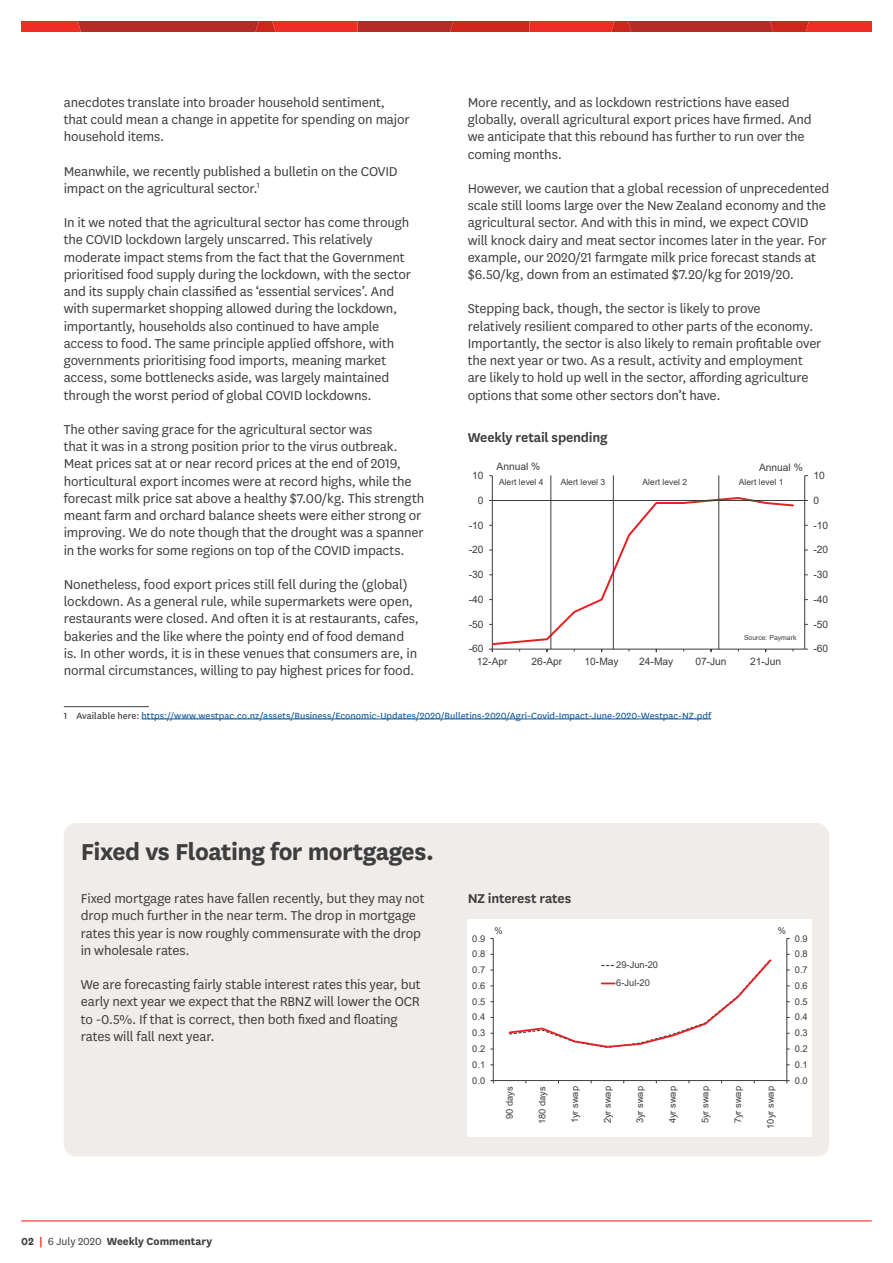
<style>
.page{position:relative;width:893px;height:1263px;background:#fff}
.page>*{position:absolute;margin:0;border:0;box-sizing:border-box;transform-origin:0 0}
.t1{font:700 27px "National LF";letter-spacing:-.02em;color:#3e3e3f}
.t2{font:15px/17.2px "National LF";letter-spacing:-.01em;color:#3e3e3f}
.t3{font:600 15px "National LF";letter-spacing:-.01em;color:#3e3e3f}
.t4{font:700 12px "National LF";letter-spacing:-.005em;color:#3e3e3f}
.t5{font:10.5px "National LF";color:#175d9e}
.t6{font:10.2px "Arial";letter-spacing:-.005em;color:#3b3c3c}
.t7{font:9.3px/18px "Arial";color:#3b3c3c}
.t8{font:8.55px "Arial";letter-spacing:.005em;color:#3b3c3c}
.t9{font:6.9px "Arial";letter-spacing:.005em;color:#3b3c3c}
.s1{color:#3e3e3f}
.s2{color:#ee2e22}
.s3{font-weight:400}
</style>
<div class="page">
<hr style="left:21px;top:1220px;width:851px;height:1px;background:#ee2e22">
<svg style="left:21px;top:21px;width:851px;height:11px"></svg>
<hr style="left:64px;top:706px;width:85px;height:1px;background:#3e3e3f">
<hr style="left:141px;top:719px;width:570px;height:1px;background:#175d9e">
<hr style="left:804px;top:476px;width:1px;height:173px;background:#3b3c3c">
<hr style="left:492px;top:476px;width:1px;height:173px;background:#3b3c3c">
<hr style="left:492px;top:649px;width:313px;height:1px;background:#3b3c3c">
<svg style="left:492px;top:496px;width:302px;height:150px"></svg>
<hr style="left:551px;top:476px;width:1px;height:173px;background:#3b3c3c">
<hr style="left:613px;top:476px;width:1px;height:173px;background:#3b3c3c">
<hr style="left:718px;top:476px;width:1px;height:173px;background:#3b3c3c">
<hr style="left:492px;top:500px;width:313px;height:1px;background:#3b3c3c">
<div style="left:64px;top:823px;width:765px;height:334px;background:#f0ece9;border-radius:13px"></div>
<div style="left:468px;top:919px;width:344px;height:218px;background:#fff"></div>
<hr style="left:787px;top:938px;width:1px;height:142px;background:#3b3c3c">
<hr style="left:493px;top:938px;width:1px;height:142px;background:#3b3c3c">
<hr style="left:493px;top:1080px;width:294px;height:1px;background:#3b3c3c">
<svg style="left:508px;top:959px;width:264px;height:89px"></svg>
<p class="t2" style="left:64px;top:93px;width:347px">anecdotes translate into broader household sentiment, that could mean a change in appetite for spending on major household items.</p>
<p class="t2" style="left:64px;top:162px;width:335px">Meanwhile, we recently published a bulletin on the COVID impact on the agricultural sector.<sup>1</sup></p>
<p class="t2" style="left:64px;top:213px;width:349px">In it we noted that the agricultural sector has come through the COVID lockdown largely unscarred. This relatively moderate impact stems from the fact that the Government prioritised food supply during the lockdown, with the sector and its supply chain classified as ‘essential services’. And with supermarket shopping allowed during the lockdown, importantly, households also continued to have ample access to food. The same principle applied offshore, with governments prioritising food imports, meaning market access, some bottlenecks aside, was largely maintained through the worst period of global COVID lockdowns.</p>
<p class="t2" style="left:64px;top:420px;width:362px">The other saving grace for the agricultural sector was<br>that it was in a strong position prior to the virus outbreak.<br>Meat prices sat at or near record prices at the end of 2019, horticultural export incomes were at record highs, while the forecast milk price sat above a healthy $7.00/kg. This strength meant farm and orchard balance sheets were either strong or improving. We do note though that the drought was a spanner in the works for some regions on top of the COVID impacts.</p>
<p class="t2" style="left:64px;top:575px;width:357px">Nonetheless, food export prices still fell during the (global) lockdown. As a general rule, while supermarkets were open, restaurants were closed. And often it is at restaurants, cafes, bakeries and the like where the pointy end of food demand is. In other words, it is in these venues that consumers are, in normal circumstances, willing to pay highest prices for food.</p>
<p class="t5" style="left:64px;top:708px;width:649px"><span class="s1">1 Available here:</span> https://www.westpac.co.nz/assets/Business/Economic-Updates/2020/Bulletins-2020/Agri-Covid-Impact-June-2020-Westpac-NZ.pdf</p>
<p class="t2" style="left:468px;top:93px;width:345px">More recently, and as lockdown restrictions have eased globally, overall agricultural export prices have firmed. And we anticipate that this rebound has further to run over the coming months.</p>
<p class="t2" style="left:468px;top:179px;width:363px">However, we caution that a global recession of unprecedented scale still looms large over the New Zealand economy and the agricultural sector. And with this in mind, we expect COVID will knock dairy and meat sector incomes later in the year. For example, our 2020/21 farmgate milk price forecast stands at $6.50/kg, down from an estimated $7.20/kg for 2019/20.</p>
<p class="t2" style="left:468px;top:299px;width:355px">Stepping back, though, the sector is likely to prove<br>relatively resilient compared to other parts of the economy.<br>Importantly, the sector is also likely to remain profitable over the next year or two. As a result, activity and employment are likely to hold up well in the sector, affording agriculture options that some other sectors don’t have.</p>
<p class="t3" style="left:468px;top:427px;width:141px">Weekly retail spending</p>
<p class="t6" style="left:496px;top:460px;width:45px">Annual %</p>
<p class="t6" style="left:759px;top:461px;width:45px">Annual %</p>
<p class="t6" style="left:472px;top:468px;width:13px">10</p>
<p class="t6" style="left:813px;top:468px;width:13px">10</p>
<p class="t8" style="left:499px;top:476px;width:46px">Alert level 4</p>
<p class="t8" style="left:561px;top:476px;width:46px">Alert level 3</p>
<p class="t8" style="left:643px;top:476px;width:46px">Alert level 2</p>
<p class="t8" style="left:739px;top:476px;width:46px">Alert level 1</p>
<p class="t6" style="left:478px;top:493px;width:7px">0</p>
<p class="t6" style="left:813px;top:493px;width:7px">0</p>
<p class="t6" style="left:469px;top:518px;width:16px">-10</p>
<p class="t6" style="left:813px;top:518px;width:16px">-10</p>
<p class="t6" style="left:469px;top:543px;width:16px">-20</p>
<p class="t6" style="left:813px;top:543px;width:16px">-20</p>
<p class="t6" style="left:469px;top:567px;width:16px">-30</p>
<p class="t6" style="left:813px;top:567px;width:16px">-30</p>
<p class="t6" style="left:469px;top:592px;width:16px">-40</p>
<p class="t6" style="left:813px;top:592px;width:16px">-40</p>
<p class="t6" style="left:469px;top:617px;width:16px">-50</p>
<p class="t6" style="left:813px;top:617px;width:16px">-50</p>
<p class="t9" style="left:744px;top:633px;width:54px">Source: Paymark</p>
<p class="t6" style="left:469px;top:642px;width:16px">-60</p>
<p class="t6" style="left:813px;top:642px;width:16px">-60</p>
<p class="t6" style="left:477px;top:654px;width:32px">12-Apr</p>
<p class="t6" style="left:532px;top:654px;width:32px">26-Apr</p>
<p class="t6" style="left:585px;top:654px;width:36px">10-May</p>
<p class="t6" style="left:639px;top:654px;width:36px">24-May</p>
<p class="t6" style="left:695px;top:654px;width:33px">07-Jun</p>
<p class="t6" style="left:750px;top:654px;width:33px">21-Jun</p>
<h1 class="t1" style="left:81px;top:833px;width:355px">Fixed vs Floating for mortgages.</h1>
<p class="t2" style="left:81px;top:889px;width:345px">Fixed mortgage rates have fallen recently, but they may not drop much further in the near term. The drop in mortgage rates this year is now roughly commensurate with the drop in wholesale rates.</p>
<p class="t2" style="left:81px;top:975px;width:341px">We are forecasting fairly stable interest rates this year, but early next year we expect that the RBNZ will lower the OCR to -0.5%. If that is correct, then both fixed and floating rates will fall next year.</p>
<p class="t3" style="left:468px;top:888px;width:105px">NZ interest rates</p>
<p class="t7" style="left:472px;top:929px;width:14px">0.9</p>
<p class="t7" style="left:472px;top:945px;width:14px">0.8</p>
<p class="t7" style="left:472px;top:961px;width:14px">0.7</p>
<p class="t7" style="left:472px;top:976px;width:14px">0.6</p>
<p class="t7" style="left:495px;top:921px;width:10px">%</p>
<p class="t7" style="left:778px;top:922px;width:10px">%</p>
<p class="t7" style="left:616px;top:956px;width:43px">29-Jun-20<br>6-Jul-20</p>
<p class="t7" style="left:795px;top:929px;width:14px">0.9</p>
<p class="t7" style="left:795px;top:945px;width:14px">0.8</p>
<p class="t7" style="left:795px;top:961px;width:14px">0.7</p>
<p class="t7" style="left:795px;top:976px;width:14px">0.6</p>
<p class="t7" style="left:472px;top:992px;width:14px">0.5</p>
<p class="t7" style="left:795px;top:992px;width:14px">0.5</p>
<p class="t7" style="left:472px;top:1008px;width:14px">0.4</p>
<p class="t7" style="left:795px;top:1008px;width:14px">0.4</p>
<p class="t7" style="left:472px;top:1024px;width:14px">0.3</p>
<p class="t7" style="left:795px;top:1024px;width:14px">0.3</p>
<p class="t7" style="left:472px;top:1040px;width:14px">0.2</p>
<p class="t7" style="left:795px;top:1040px;width:14px">0.2</p>
<p class="t7" style="left:472px;top:1055px;width:14px">0.1</p>
<p class="t7" style="left:795px;top:1055px;width:14px">0.1</p>
<p class="t7" style="left:472px;top:1071px;width:14px">0.0</p>
<p class="t7" style="left:795px;top:1071px;width:14px">0.0</p>
<p class="t7" style="left:500px;top:1119px;width:34px;rotate:-90deg">90 days</p>
<p class="t7" style="left:533px;top:1124px;width:39px;rotate:-90deg">180 days</p>
<p class="t7" style="left:566px;top:1123px;width:39px;rotate:-90deg">1yr swap</p>
<p class="t7" style="left:598px;top:1123px;width:39px;rotate:-90deg">2yr swap</p>
<p class="t7" style="left:631px;top:1123px;width:39px;rotate:-90deg">3yr swap</p>
<p class="t7" style="left:664px;top:1123px;width:39px;rotate:-90deg">4yr swap</p>
<p class="t7" style="left:696px;top:1123px;width:39px;rotate:-90deg">5yr swap</p>
<p class="t7" style="left:729px;top:1123px;width:39px;rotate:-90deg">7yr swap</p>
<p class="t7" style="left:761px;top:1129px;width:44px;rotate:-90deg">10yr swap</p>
<p class="t4" style="left:21px;top:1233px;width:193px">02 <span class="s2">|</span> <span class="s3">6 July 2020</span> Weekly Commentary</p>
</div>
